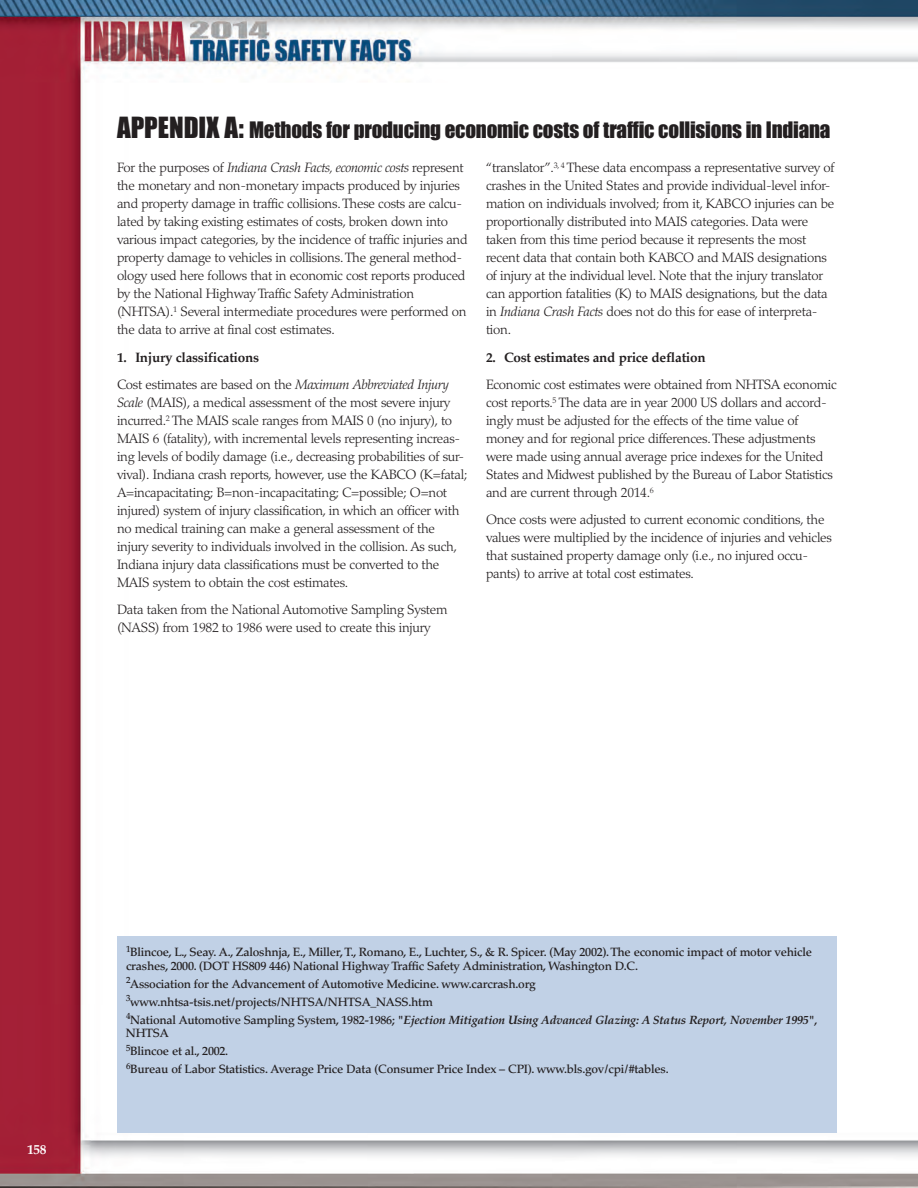
<style>
.page{position:relative;width:918px;height:1188px;background:#fff}
.page>*{position:absolute;margin:0;border:0;box-sizing:border-box;transform-origin:0 0}
.t1{font:21px "Impact";letter-spacing:-.01em;color:#231f20}
.t2{font:300 13.5px/18px "Palatino LT Std";letter-spacing:-.02em;color:#231f20}
.t3{font:700 13.5px "Palatino";letter-spacing:-.02em;color:#231f20}
.t4{font:700 13.5px "Palatino";color:#fff}
.t5{font:500 12px/18px "Palatino LT Std";letter-spacing:-.02em;color:#231f20}
.t6{font:italic 700 12px "Palatino";letter-spacing:-.02em;color:#231f20}
.s1{font-size:27px}
.s2{font-style:italic}
.s3{font-family:"Palatino LT Std";font-weight:500;font-style:normal}
</style>
<div class="page">
<img style="left:0;top:0;width:918px;height:1188px">
<div style="left:117px;top:936px;width:720px;height:196px;background:#c1d1e6"></div>
<h1 class="t1" style="left:117px;top:119px;width:715px"><span class="s1">APPENDIX A:</span> Methods for producing economic costs of traffic collisions in Indiana</h1>
<p class="t2" style="left:117px;top:160px;width:352px">For the purposes of <span class="s2">Indiana Crash Facts, economic costs</span> represent the monetary and non-monetary impacts produced by injuries and property damage in traffic collisions. These costs are calcu&shy;lated by taking existing estimates of costs, broken down into various impact categories, by the incidence of traffic injuries and property damage to vehicles in collisions. The general method&shy;ology used here follows that in economic cost reports produced by the National Highway Traffic Safety Administration (NHTSA).<sup>1</sup> Several intermediate procedures were performed on the data to arrive at final cost estimates.</p>
<p class="t3" style="left:117px;top:351px;width:143px">1. Injury classifications</p>
<p class="t2" style="left:117px;top:377px;width:352px">Cost estimates are based on the <span class="s2">Maximum Abbreviated Injury Scale</span> (MAIS), a medical assessment of the most severe injury incurred.<sup>2</sup> The MAIS scale ranges from MAIS 0 (no injury), to MAIS 6 (fatality), with incremental levels representing increas&shy;ing levels of bodily damage (i.e., decreasing probabilities of sur&shy;vival). Indiana crash reports, however, use the KABCO (K=fatal; A=incapacitating; B=non-incapacitating; C=possible; O=not injured) system of injury classification, in which an officer with no medical training can make a general assessment of the injury severity to individuals involved in the collision. As such, Indiana injury data classifications must be converted to the MAIS system to obtain the cost estimates.</p>
<p class="t2" style="left:117px;top:602px;width:332px">Data taken from the National Automotive Sampling System (NASS) from 1982 to 1986 were used to create this injury</p>
<p class="t2" style="left:486px;top:160px;width:350px">“translator”.<sup>3,</sup> <sup>4</sup> These data encompass a representative survey of crashes in the United States and provide individual-level infor&shy;mation on individuals involved; from it, KABCO injuries can be proportionally distributed into MAIS categories. Data were taken from this time period because it represents the most recent data that contain both KABCO and MAIS designations of injury at the individual level. Note that the injury translator can apportion fatalities (K) to MAIS designations, but the data in <span class="s2">Indiana Crash Facts</span> does not do this for ease of interpreta&shy;tion.</p>
<p class="t3" style="left:486px;top:351px;width:221px">2. Cost estimates and price deflation</p>
<p class="t2" style="left:486px;top:377px;width:352px">Economic cost estimates were obtained from NHTSA economic cost reports.<sup>5</sup> The data are in year 2000 US dollars and accord&shy;ingly must be adjusted for the effects of the time value of money and for regional price differences. These adjustments were made using annual average price indexes for the United States and Midwest published by the Bureau of Labor Statistics and are current through 2014.<sup>6</sup></p>
<p class="t2" style="left:486px;top:512px;width:347px">Once costs were adjusted to current economic conditions, the values were multiplied by the incidence of injuries and vehicles that sustained property damage only (i.e., no injured occu&shy;pants) to arrive at total cost estimates.</p>
<p class="t4" style="left:27px;top:1143px;width:21px">158</p>
<p class="t5" style="left:126px;top:946px;width:687px;line-height:13.5px"><sup>1</sup>Blincoe, L., Seay. A., Zaloshnja, E., Miller, T., Romano, E., Luchter, S., &amp; R. Spicer. (May 2002). The economic impact of motor vehicle crashes, 2000. (DOT HS809 446) National Highway Traffic Safety Administration, Washington D.C.</p>
<p class="t5" style="left:126px;top:976px;width:412px"><sup>2</sup>Association for the Advancement of Automotive Medicine. www.carcrash.org<br><sup>3</sup>www.nhtsa-tsis.net/projects/NHTSA/NHTSA_NASS.htm</p>
<p class="t6" style="left:126px;top:1012px;width:693px"><sup>4</sup><span class="s3">National Automotive Sampling System, 1982-1986; "</span>Ejection Mitigation Using Advanced Glazing: A Status Report, November 1995<span class="s3">",</span></p>
<p class="t5" style="left:126px;top:1025px;width:544px">NHTSA<br><sup>5</sup>Blincoe et al., 2002.<br><sup>6</sup>Bureau of Labor Statistics. Average Price Data (Consumer Price Index – CPI). www.bls.gov/cpi/#tables.</p>
</div>
